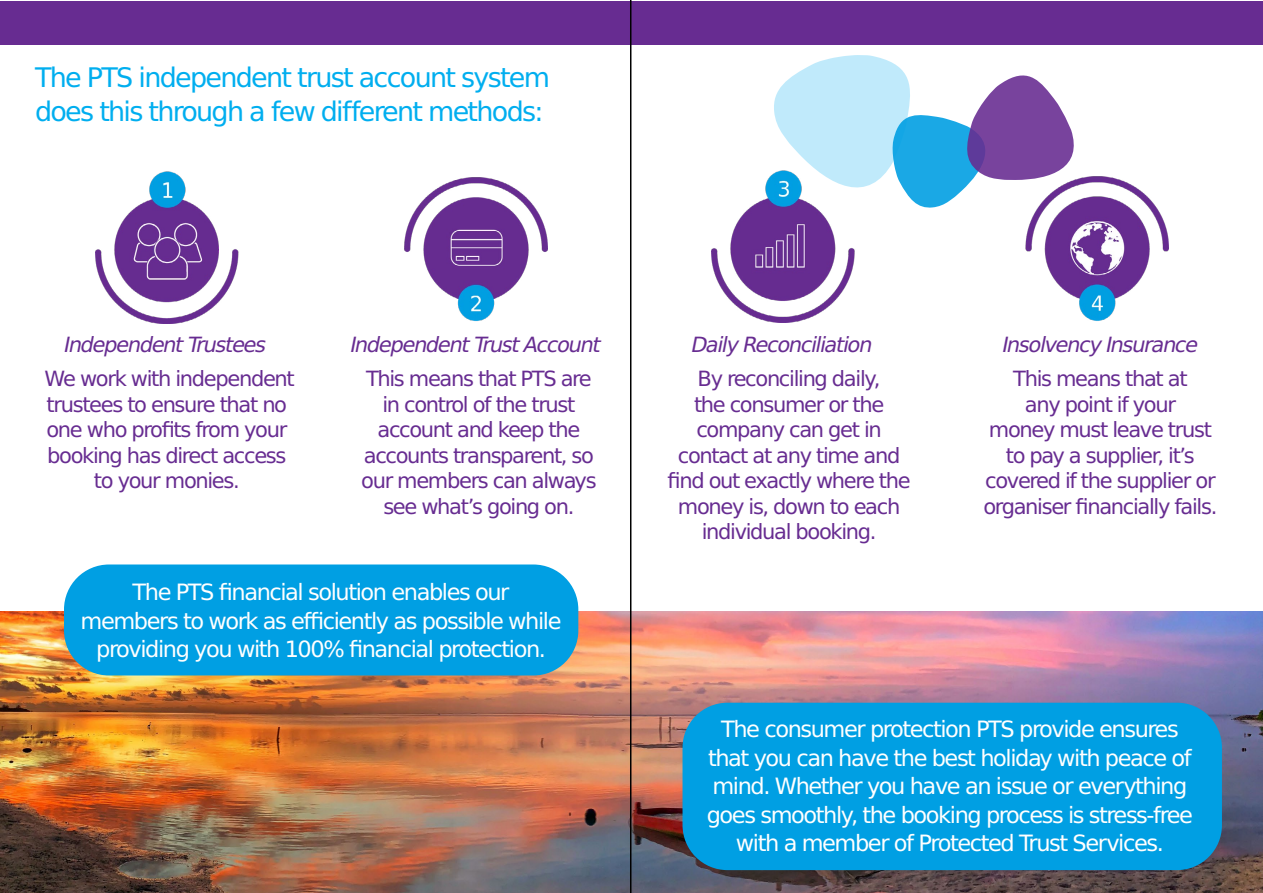
<style>
.page{position:relative;width:1263px;height:893px;background:#fff}
.page>*{position:absolute;margin:0;border:0;box-sizing:border-box;transform-origin:0 0}
.t1{font:27px/34.5px "Verana Sans";letter-spacing:-.065em;color:#00aeef}
.t2{font:22.5px/28.5px "Verana Sans";letter-spacing:-.065em;color:#fff;text-align:center}
.t3{font:21px/25.5px "Verana Sans";letter-spacing:-.065em;color:#672c91;text-align:center}
.t4{font:italic 21px "Verana Sans";letter-spacing:-.065em;color:#672c91}
</style>
<div class="page">
<img style="left:96px;top:171px;width:143px;height:153px">
<img style="left:1025px;top:176px;width:144px;height:145px">
<img style="left:711px;top:175px;width:144px;height:148px">
<img style="left:404px;top:177px;width:143px;height:144px">
<div style="left:0;top:1px;width:1263px;height:44px;background:#672c91"></div>
<img style="left:0;top:611px;width:1263px;height:282px">
<div style="left:682px;top:703px;width:540px;height:167px;background:#009fe3;border-radius:45px"></div>
<hr style="left:630px;top:0;width:1px;height:893px;background:#000">
<div style="left:64px;top:564px;width:514px;height:111px;background:#009fe3;border-radius:45px"></div>
<svg style="left:772px;top:55px;width:311px;height:154px"></svg>
<p class="t1" style="left:35px;top:60px;width:517px">The PTS independent trust account system does this through a few different methods:</p>
<p class="t4" style="left:64px;top:333px;width:204px">Independent Trustees</p>
<p class="t4" style="left:350px;top:333px;width:252px">Independent Trust Account</p>
<p class="t4" style="left:691px;top:333px;width:183px">Daily Reconciliation</p>
<p class="t4" style="left:1002px;top:333px;width:197px">Insolvency Insurance</p>
<p class="t3" style="left:44px;top:366px;width:252px">We work with independent trustees to ensure that no one who profits from your booking has direct access to your monies.</p>
<p class="t3" style="left:361px;top:366px;width:237px">This means that PTS are in control of the trust account and keep the accounts transparent, so our members can always see what’s going on.</p>
<p class="t3" style="left:668px;top:366px;width:244px">By reconciling daily,<br>the consumer or the company can get in contact at any time and find out exactly where the money is, down to each individual booking.</p>
<p class="t3" style="left:983px;top:366px;width:235px">This means that at<br>any point if your<br>money must leave trust to pay a supplier, it’s covered if the supplier or organiser financially fails.</p>
<p class="t2" style="left:81px;top:578px;width:482px">The PTS financial solution enables our<br>members to work as efficiently as possible while providing you with 100% financial protection.</p>
<p class="t2" style="left:707px;top:715px;width:488px">The consumer protection PTS provide ensures that you can have the best holiday with peace of mind. Whether you have an issue or everything goes smoothly, the booking process is stress-free with a member of Protected Trust Services.</p>
</div>
